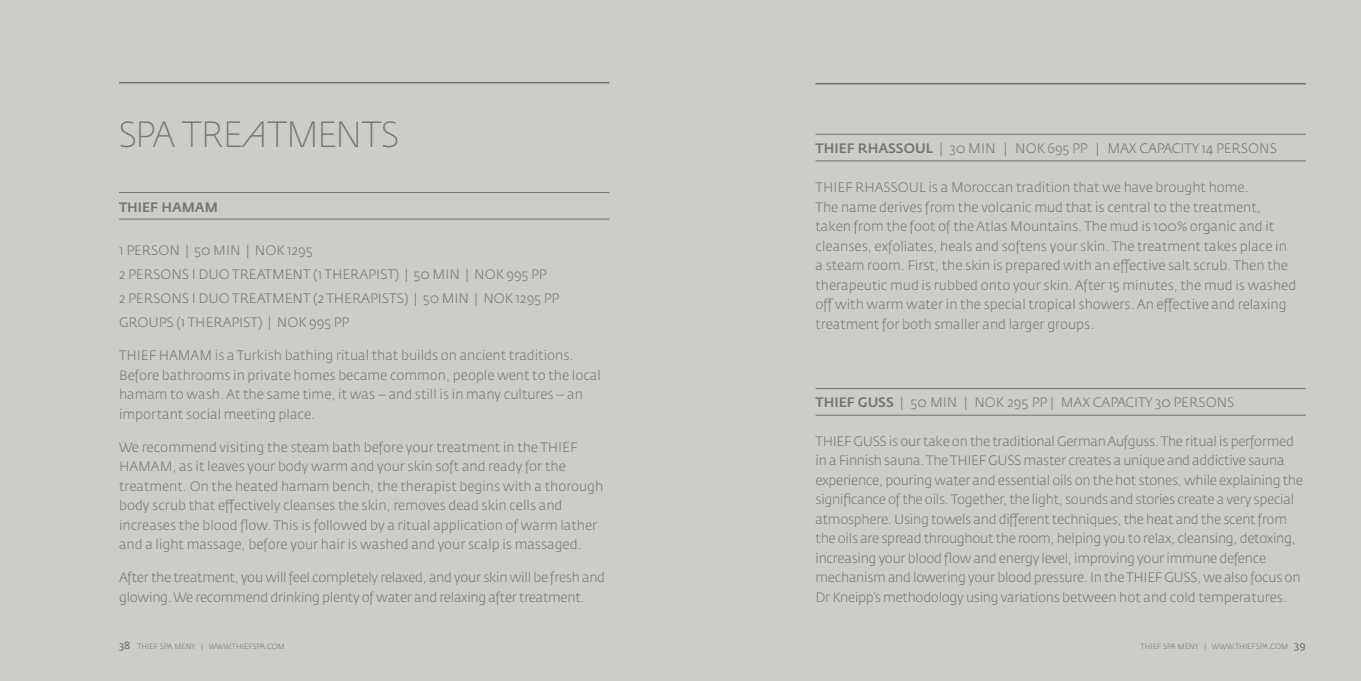
<style>
.page{position:relative;width:1361px;height:681px;background:#fff}
.page>*{position:absolute;margin:0;border:0;box-sizing:border-box;transform-origin:0 0}
.t1{font:100 36px "Fedra Sans Dis Std";color:#71746f}
.t2{font:300 13.5px/19.5px "Fedra Sans Std";color:#71746f}
.t3{font:300 13.5px/19.5px "Fedra Sans Std";letter-spacing:-.02em;color:#71746f}
.t4{font:500 13.5px "Fedra Sans Std";color:#71746f}
.t5{font:300 7.5px "Fedra Sans Std";color:#71746f}
.s1{font-weight:500}
.s2{font-weight:600;font-size:10.5px}
</style>
<div class="page">
<div style="left:0;top:0;width:1361px;height:680px;background:#cdccc7"></div>
<hr style="left:119px;top:219px;width:490px;height:1px;background:#71746f">
<hr style="left:119px;top:192px;width:490px;height:1px;background:#71746f">
<hr style="left:119px;top:82px;width:490px;height:1px;background:#71746f">
<hr style="left:815px;top:160px;width:490px;height:1px;background:#71746f">
<hr style="left:815px;top:415px;width:490px;height:1px;background:#71746f">
<hr style="left:815px;top:134px;width:490px;height:1px;background:#71746f">
<hr style="left:815px;top:388px;width:490px;height:1px;background:#71746f">
<hr style="left:815px;top:83px;width:490px;height:1px;background:#71746f">
<h1 class="t1" style="left:119px;top:112px;width:281px">SPA TREATMENTS</h1>
<p class="t4" style="left:119px;top:198px;width:100px">THIEF HAMAM</p>
<p class="t2" style="left:119px;top:238px;width:442px;line-height:24px">1 PERSON | 50 MIN | NOK 1295<br>2 PERSONS I DUO TREATMENT (1 THERAPIST) | 50 MIN | NOK 995 PP<br>2 PERSONS I DUO TREATMENT (2 THERAPISTS) | 50 MIN | NOK 1295 PP GROUPS (1 THERAPIST) | NOK 995 PP</p>
<p class="t2" style="left:119px;top:346px;width:483px">THIEF HAMAM is a Turkish bathing ritual that builds on ancient traditions.<br>Before bathrooms in private homes became common, people went to the local hamam to wash. At the same time, it was – and still is in many cultures – an important social meeting place.</p>
<p class="t2" style="left:119px;top:437px;width:486px">We recommend visiting the steam bath before your treatment in the THIEF HAMAM, as it leaves your body warm and your skin soft and ready for the treatment. On the heated hamam bench, the therapist begins with a thorough body scrub that effectively cleanses the skin, removes dead skin cells and increases the blood flow. This is followed by a ritual application of warm lather and a light massage, before your hair is washed and your scalp is massaged.</p>
<p class="t3" style="left:119px;top:568px;width:487px">After the treatment, you will feel completely relaxed, and your skin will be fresh and glowing. We recommend drinking plenty of water and relaxing after treatment.</p>
<p class="t2" style="left:815px;top:139px;width:463px"><span class="s1">THIEF RHASSOUL</span> | 30 MIN | NOK 695 PP | MAX CAPACITY 14 PERSONS</p>
<p class="t2" style="left:815px;top:178px;width:482px">THIEF RHASSOUL is a Moroccan tradition that we have brought home.<br>The name derives from the volcanic mud that is central to the treatment, taken from the foot of the Atlas Mountains. The mud is 100% organic and it cleanses, exfoliates, heals and softens your skin. The treatment takes place in a steam room. First, the skin is prepared with an effective salt scrub. Then the therapeutic mud is rubbed onto your skin. After 15 minutes, the mud is washed off with warm water in the special tropical showers. An effective and relaxing treatment for both smaller and larger groups.</p>
<p class="t2" style="left:815px;top:392px;width:420px"><span class="s1">THIEF GUSS</span> | 50 MIN | NOK 295 PP | MAX CAPACITY 30 PERSONS</p>
<p class="t3" style="left:815px;top:431px;width:489px">THIEF GUSS is our take on the traditional German Aufguss. The ritual is performed in a Finnish sauna. The THIEF GUSS master creates a unique and addictive sauna experience, pouring water and essential oils on the hot stones, while explaining the significance of the oils. Together, the light, sounds and stories create a very special atmosphere. Using towels and different techniques, the heat and the scent from the oils are spread throughout the room, helping you to relax, cleansing, detoxing, increasing your blood flow and energy level, improving your immune defence mechanism and lowering your blood pressure. In the THIEF GUSS, we also focus on Dr Kneipp’s methodology using variations between hot and cold temperatures.</p>
<p class="t5" style="left:119px;top:641px;width:167px"><span class="s2">38</span> THIEF SPA MENY | WWW.THIEFSPA.COM</p>
<p class="t5" style="left:1140px;top:641px;width:167px">THIEF SPA MENY | WWW.THIEFSPA.COM <span class="s2">39</span></p>
</div>
